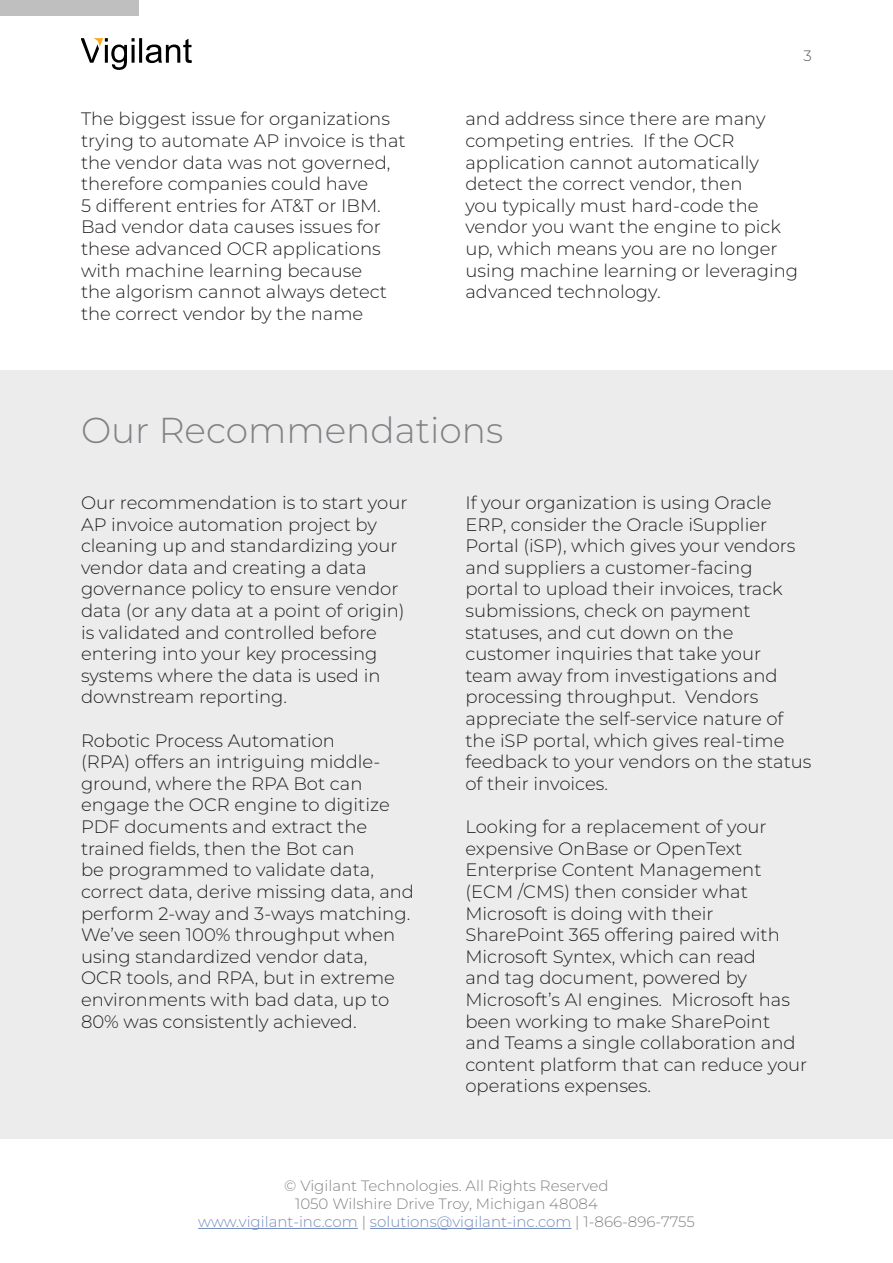
<style>
.page{position:relative;width:893px;height:1263px;background:#fff}
.page>*{position:absolute;margin:0;border:0;box-sizing:border-box;transform-origin:0 0}
.t1{font:300 36px "Montserrat";color:#808285}
.t2{font:300 18px/21.6px "Montserrat";color:#231f20}
.t3{font:300 15px "Montserrat";color:#808285}
.t4{font:300 15px "Montserrat";color:#738cbd}
.t5{font:300 15px "Montserrat";color:#57585a}
.s1{color:#808285}
</style>
<div class="page">
<div style="left:0;top:370px;width:893px;height:768px;background:#ececec"></div>
<hr style="left:198px;top:1228px;width:160px;height:1px;background:#738cbd">
<hr style="left:370px;top:1228px;width:201px;height:1px;background:#738cbd">
<svg style="left:81px;top:38px;width:110px;height:32px"></svg>
<div style="left:0;top:0;width:138px;height:15px;background:#bfbfbf"></div>
<p class="t5" style="left:804px;top:46px;width:10px">3</p>
<p class="t2" style="left:81px;top:108px;width:326px">The biggest issue for organizations trying to automate AP invoice is that the vendor data was not governed, therefore companies could have<br>5 different entries for AT&amp;T or IBM.<br>Bad vendor data causes issues for these advanced OCR applications with machine learning because<br>the algorism cannot always detect the correct vendor by the name</p>
<p class="t2" style="left:465px;top:108px;width:334px">and address since there are many competing entries. If the OCR application cannot automatically detect the correct vendor, then<br>you typically must hard-code the vendor you want the engine to pick up, which means you are no longer using machine learning or leveraging advanced technology.</p>
<p class="t1" style="left:81px;top:406px;width:424px">Our Recommendations</p>
<p class="t2" style="left:81px;top:491px;width:328px">Our recommendation is to start your AP invoice automation project by cleaning up and standardizing your vendor data and creating a data governance policy to ensure vendor data (or any data at a point of origin) is validated and controlled before entering into your key processing systems where the data is used in downstream reporting.</p>
<p class="t2" style="left:81px;top:729px;width:335px">Robotic Process Automation<br>(RPA) offers an intriguing middle&shy;ground, where the RPA Bot can engage the OCR engine to digitize<br>PDF documents and extract the trained fields, then the Bot can<br>be programmed to validate data, correct data, derive missing data, and perform 2-way and 3-ways matching.<br>We’ve seen 100% throughput when using standardized vendor data,<br>OCR tools, and RPA, but in extreme environments with bad data, up to<br>80% was consistently achieved.</p>
<p class="t2" style="left:465px;top:491px;width:348px">If your organization is using Oracle ERP, consider the Oracle iSupplier Portal (iSP), which gives your vendors and suppliers a customer-facing<br>portal to upload their invoices, track submissions, check on payment statuses, and cut down on the customer inquiries that take your team away from investigations and processing throughput. Vendors appreciate the self-service nature of the iSP portal, which gives real-time feedback to your vendors on the status of their invoices.</p>
<p class="t2" style="left:465px;top:815px;width:343px">Looking for a replacement of your expensive OnBase or OpenText<br>Enterprise Content Management (ECM /CMS) then consider what<br>Microsoft is doing with their<br>SharePoint 365 offering paired with<br>Microsoft Syntex, which can read<br>and tag document, powered by<br>Microsoft’s AI engines. Microsoft has been working to make SharePoint and Teams a single collaboration and content platform that can reduce your operations expenses.</p>
<p class="t3" style="left:284px;top:1175px;width:326px">© Vigilant Technologies. All Rights Reserved</p>
<p class="t3" style="left:295px;top:1193px;width:304px">1050 Wilshire Drive Troy, Michigan 48084</p>
<p class="t4" style="left:198px;top:1211px;width:498px">www.vigilant-inc.com <span class="s1">|</span> solutions@vigilant-inc.com <span class="s1">| 1-866-896-7755</span></p>
</div>
